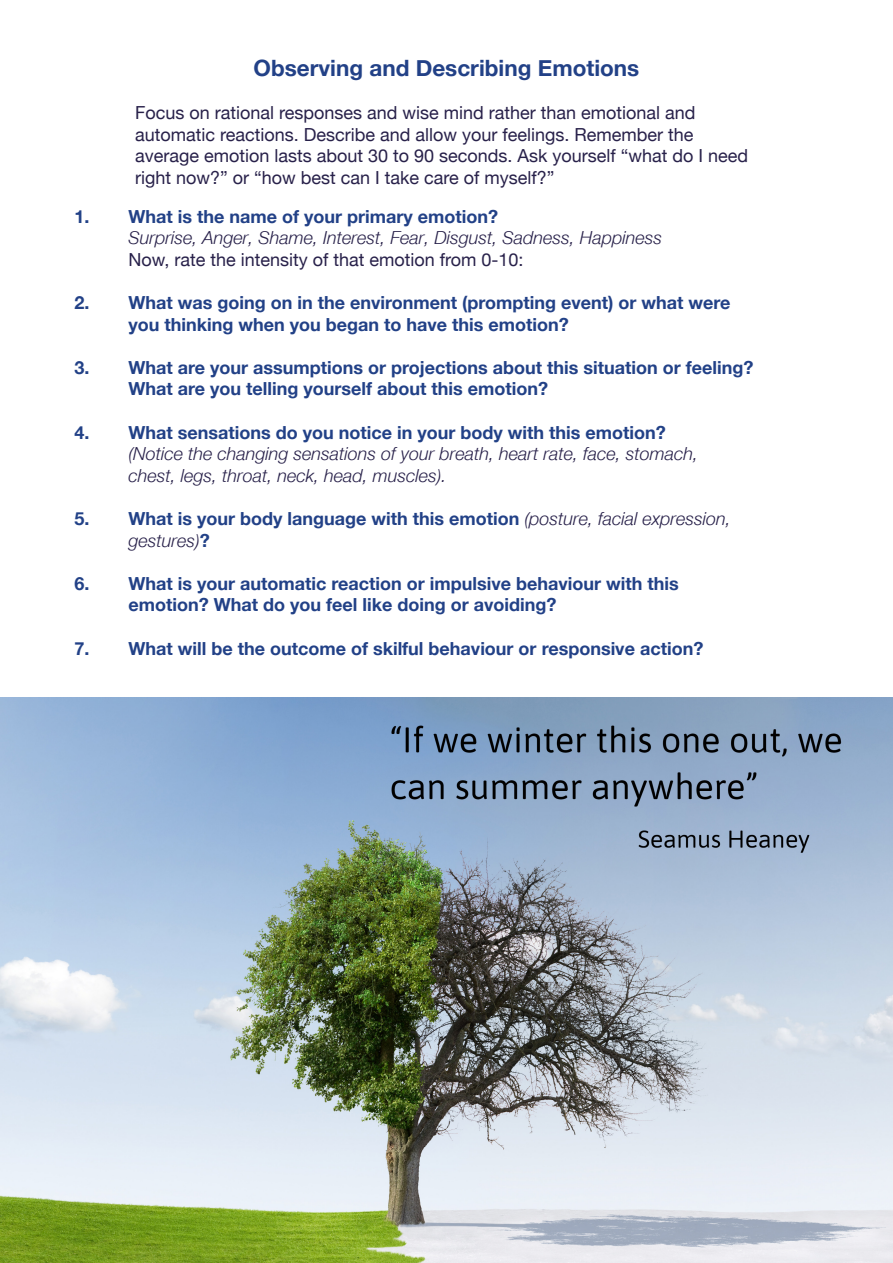
<style>
.page{position:relative;width:893px;height:1263px;background:#fff}
.page>*{position:absolute;margin:0;border:0;box-sizing:border-box;transform-origin:0 0}
.t1{font:700 22.5px "Helvetica Neue";color:#224187}
.t2{font:700 18px/21.6px "Helvetica Neue";color:#224187}
.t3{font:18px/21.6px "Helvetica Neue";color:#28214a}
.t4{font:italic 18px/21.6px "Helvetica Neue";color:#28214a}
.s1{font-weight:400;font-style:italic;color:#28214a}
</style>
<div class="page">
<img style="left:0;top:697px;width:893px;height:566px">
<p class="t1" style="left:254px;top:50px;width:387px">Observing and Describing Emotions</p>
<p class="t3" style="left:135px;top:103px;width:615px">Focus on rational responses and wise mind rather than emotional and automatic reactions. Describe and allow your feelings. Remember the average emotion lasts about 30 to 90 seconds. Ask yourself “what do I need right now?” or “how best can I take care of myself?”</p>
<p class="t2" style="left:74px;top:206px;width:425px">1. What is the name of your primary emotion?</p>
<p class="t4" style="left:128px;top:227px;width:535px">Surprise, Anger, Shame, Interest, Fear, Disgust, Sadness, Happiness</p>
<p class="t3" style="left:128px;top:250px;width:397px">Now, rate the intensity of that emotion from 0-10:</p>
<p class="t2" style="left:128px;top:292px;width:603px;text-indent:-54px">2. What was going on in the environment (prompting event) or what were you thinking when you began to have this emotion?</p>
<p class="t2" style="left:128px;top:357px;width:626px;text-indent:-54px">3. What are your assumptions or projections about this situation or feeling?<br>What are you telling yourself about this emotion?</p>
<p class="t2" style="left:74px;top:422px;width:593px">4. What sensations do you notice in your body with this emotion?</p>
<p class="t4" style="left:128px;top:443px;width:571px">(Notice the changing sensations of your breath, heart rate, face, stomach, chest, legs, throat, neck, head, muscles).</p>
<p class="t2" style="left:128px;top:508px;width:604px;text-indent:-54px">5. What is your body language with this emotion <span class="s1">(posture, facial expression, gestures)</span>?</p>
<p class="t2" style="left:128px;top:573px;width:552px;text-indent:-54px">6. What is your automatic reaction or impulsive behaviour with this emotion? What do you feel like doing or avoiding?</p>
<p class="t2" style="left:74px;top:638px;width:630px">7. What will be the outcome of skilful behaviour or responsive action?</p>
</div>
